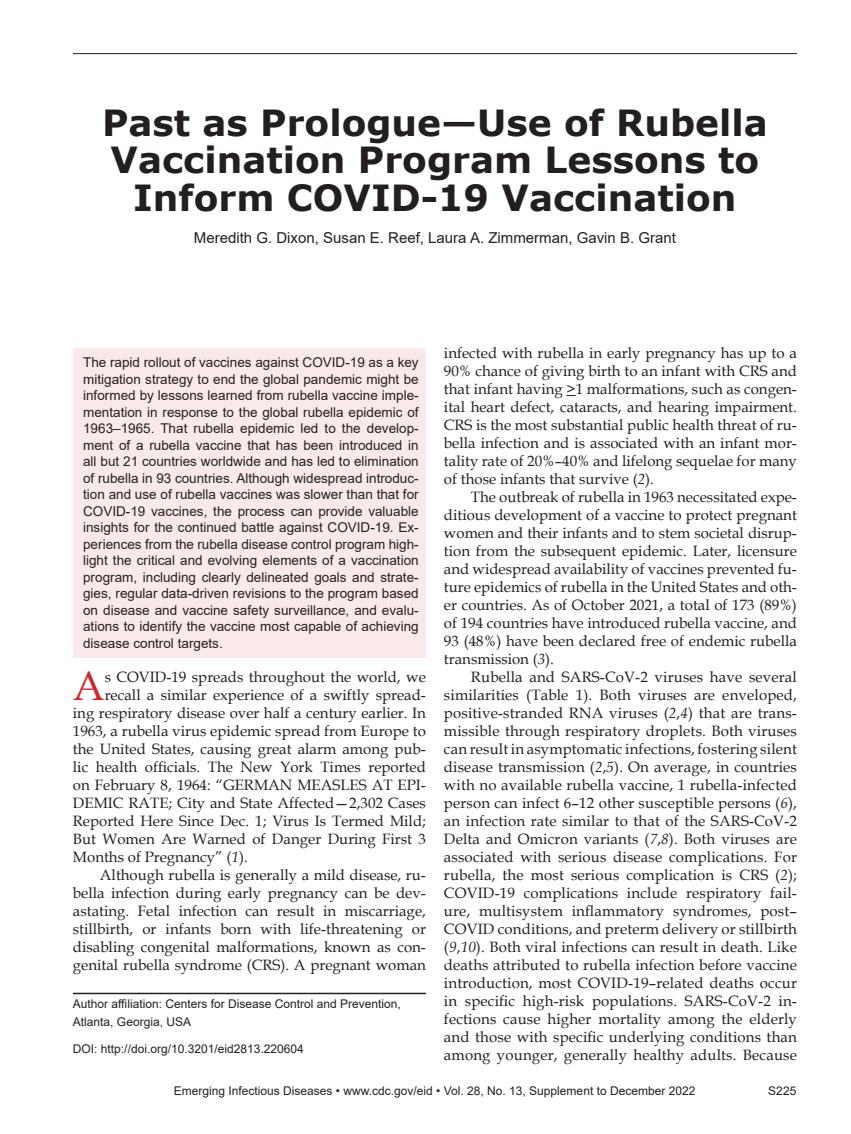
<style>
.page{position:relative;width:851px;height:1134px;background:#fff}
.page>*{position:absolute;margin:0;border:0;box-sizing:border-box;transform-origin:0 0}
.t1{font:40.8px "Book Antiqua";color:#d1232a}
.t2{font:700 36px/37.5px "Verdana";color:#231f20;text-align:center}
.t3{font:15px/18px "Book Antiqua";color:#231f20;text-align:justify}
.t4{font:15px "Arial";color:#231f20}
.t5{font:13.5px/16.5px "Arial";color:#231f20;text-align:justify}
.t6{font:12px/18px "Arial";color:#231f20}
.s1{font-style:italic}
</style>
<div class="page">
<hr style="left:73px;top:53px;width:723px;height:1px;background:#231f20">
<div style="left:73px;top:348px;width:353px;height:309px;background:#fae9ea"></div>
<hr style="left:73px;top:993px;width:353px;height:1px;background:#231f20">
<h2 class="t2" style="left:102px;top:103px;width:667px">Past as Prologue—Use of Rubella<br>Vaccination Program Lessons to<br>Inform COVID-19 Vaccination</h2>
<p class="t4" style="left:194px;top:228px;width:483px">Meredith G. Dixon, Susan E. Reef, Laura A. Zimmerman, Gavin B. Grant</p>
<p class="t5" style="left:83px;top:354px;width:337px">The rapid rollout of vaccines against COVID-19 as a key mitigation strategy to end the global pandemic might be informed by lessons learned from rubella vaccine imple&shy;mentation in response to the global rubella epidemic of 1963–1965. That rubella epidemic led to the develop&shy;ment of a rubella vaccine that has been introduced in all but 21 countries worldwide and has led to elimination of rubella in 93 countries. Although widespread introduc&shy;tion and use of rubella vaccines was slower than that for COVID-19 vaccines, the process can provide valuable insights for the continued battle against COVID-19. Ex&shy;periences from the rubella disease control program high&shy;light the critical and evolving elements of a vaccination program, including clearly delineated goals and strate&shy;gies, regular data-driven revisions to the program based on disease and vaccine safety surveillance, and evalu&shy;ations to identify the vaccine most capable of achieving disease control targets.</p>
<h1 class="t1" style="left:73px;top:657px;width:33px">A</h1>
<p class="t3" style="left:105px;top:667px;width:323px">s COVID-19 spreads throughout the world, we</p>
<p class="t3" style="left:105px;top:685px;width:323px">recall a similar experience of a swiftly spread-</p>
<p class="t3" style="left:73px;top:703px;width:354px">ing respiratory disease over half a century earlier. In</p>
<p class="t3" style="left:73px;top:721px;width:354px">1963, a rubella virus epidemic spread from Europe to</p>
<p class="t3" style="left:73px;top:739px;width:354px">the United States, causing great alarm among pub-</p>
<p class="t3" style="left:73px;top:757px;width:354px">lic health officials. The New York Times reported</p>
<p class="t3" style="left:73px;top:775px;width:354px">on February 8, 1964: “GERMAN MEASLES AT EPI-</p>
<p class="t3" style="left:73px;top:793px;width:354px">DEMIC RATE; City and State Affected—2,302 Cases</p>
<p class="t3" style="left:73px;top:811px;width:354px">Reported Here Since Dec. 1; Virus Is Termed Mild;</p>
<p class="t3" style="left:73px;top:829px;width:354px">But Women Are Warned of Danger During First 3</p>
<p class="t3" style="left:73px;top:847px;width:176px">Months of Pregnancy” (<span class="s1">1</span>).</p>
<p class="t3" style="left:100px;top:865px;width:327px">Although rubella is generally a mild disease, ru-</p>
<p class="t3" style="left:73px;top:883px;width:354px">bella infection during early pregnancy can be dev-</p>
<p class="t3" style="left:73px;top:901px;width:354px">astating. Fetal infection can result in miscarriage,</p>
<p class="t3" style="left:73px;top:919px;width:354px">stillbirth, or infants born with life-threatening or</p>
<p class="t3" style="left:73px;top:937px;width:354px">disabling congenital malformations, known as con-</p>
<p class="t3" style="left:73px;top:955px;width:354px">genital rubella syndrome (CRS). A pregnant woman</p>
<p class="t6" style="left:73px;top:994px;width:329px">Author affiliation: Centers for Disease Control and Prevention,<br>Atlanta, Georgia, USA</p>
<p class="t6" style="left:73px;top:1039px;width:232px">DOI: http://doi.org/10.3201/eid2813.220604</p>
<p class="t3" style="left:444px;top:343px;width:354px">infected with rubella in early pregnancy has up to a 90% chance of giving birth to an infant with CRS and that infant having &gt;1 malformations, such as congen&shy;ital heart defect, cataracts, and hearing impairment.<br>CRS is the most substantial public health threat of ru&shy;bella infection and is associated with an infant mor&shy;tality rate of 20%–40% and lifelong sequelae for many of those infants that survive (<span class="s1">2</span>).</p>
<p class="t3" style="left:444px;top:487px;width:354px;text-indent:27px">The outbreak of rubella in 1963 necessitated expe&shy;ditious development of a vaccine to protect pregnant women and their infants and to stem societal disrup&shy;tion from the subsequent epidemic. Later, licensure and widespread availability of vaccines prevented fu&shy;ture epidemics of rubella in the United States and oth&shy;er countries. As of October 2021, a total of 173 (89%) of 194 countries have introduced rubella vaccine, and 93 (48%) have been declared free of endemic rubella transmission (<span class="s1">3</span>).</p>
<p class="t3" style="left:444px;top:667px;width:354px;text-indent:27px">Rubella and SARS-CoV-2 viruses have several similarities (Table 1). Both viruses are enveloped, positive-stranded RNA viruses (<span class="s1">2</span>,<span class="s1">4</span>) that are trans&shy;missible through respiratory droplets. Both viruses can result in asymptomatic infections, fostering silent disease transmission (<span class="s1">2</span>,<span class="s1">5</span>). On average, in countries with no available rubella vaccine, 1 rubella-infected person can infect 6–12 other susceptible persons (<span class="s1">6</span>), an infection rate similar to that of the SARS-CoV-2<br>Delta and Omicron variants (<span class="s1">7</span>,<span class="s1">8</span>). Both viruses are associated with serious disease complications. For rubella, the most serious complication is CRS (<span class="s1">2</span>); COVID-19 complications include respiratory fail&shy;ure, multisystem inflammatory syndromes, post– COVID conditions, and preterm delivery or stillbirth (<span class="s1">9</span>,<span class="s1">10</span>). Both viral infections can result in death. Like deaths attributed to rubella infection before vaccine introduction, most COVID-19–related deaths occur in specific high-risk populations. SARS-CoV-2 in&shy;fections cause higher mortality among the elderly and those with specific underlying conditions than among younger, generally healthy adults. Because</p>
<p class="t6" style="left:174px;top:1082px;width:523px">Emerging Infectious Diseases • www.cdc.gov/eid • Vol. 28, No. 13, Supplement to December 2022</p>
<p class="t6" style="left:768px;top:1082px;width:30px">S225</p>
</div>
